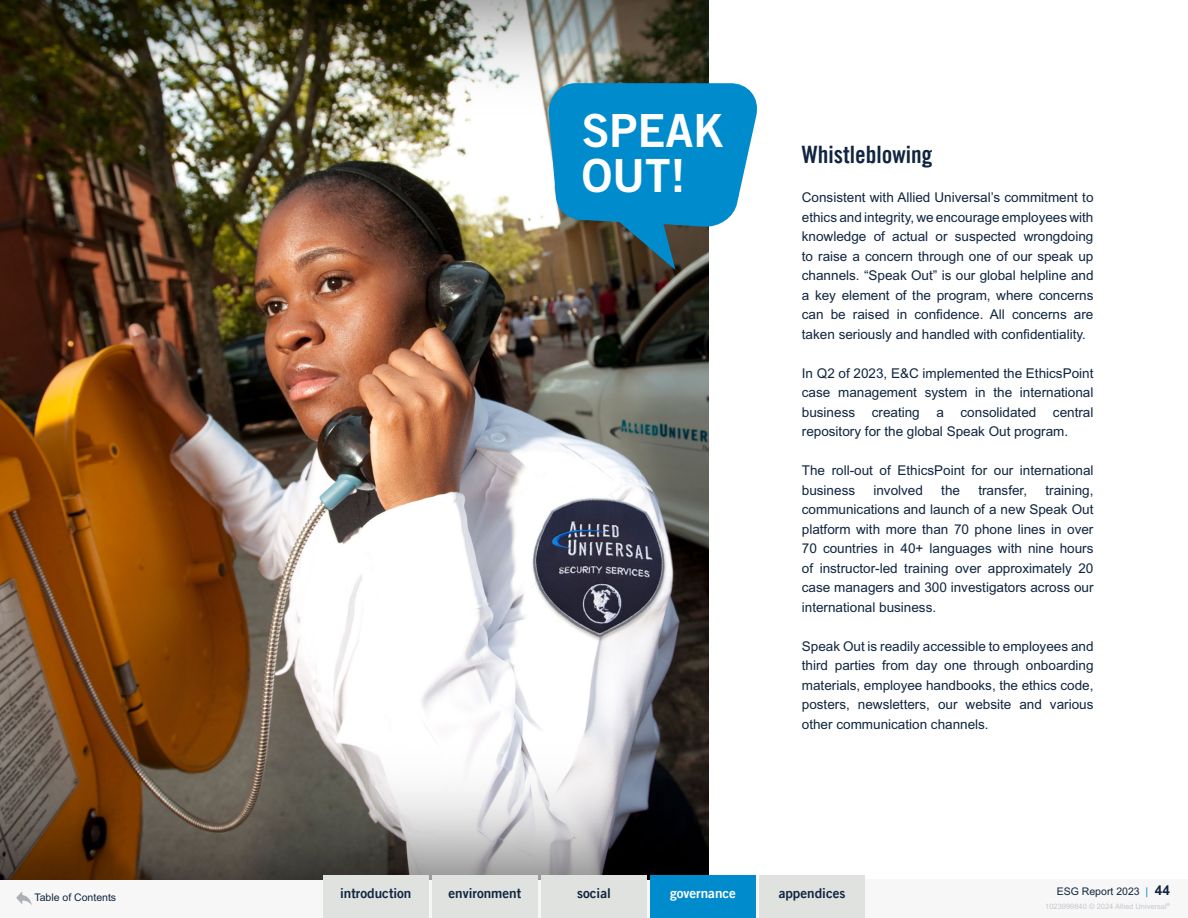
<style>
.page{position:relative;width:1188px;height:918px;background:#fff}
.page>*{position:absolute;margin:0;border:0;box-sizing:border-box;transform-origin:0 0}
.t1{font:45.75px/45px "Trade Gothic LT Std Bd 2";color:#fff}
.t2{font:24px "Trade Gothic LT Pro Bd Cn 20";color:#10253f}
.t3{font:13.5px/19.5px "Arial MT Std";color:#10253f;text-align:justify}
.t4{font:13.5px "Trade Gothic LT Pro Bd 2";color:#10253f}
.t5{font:13.5px "Trade Gothic LT Pro Bd 2";color:#fff}
.t6{font:10.5px "Arial MT Std";color:#10253f}
.t7{font:7.5px "Arial MT Std";color:#c3c8cf}
.s1{color:#008ccc}
.s2{font-weight:700;font-size:13.5px}
</style>
<div class="page">
<div style="left:0;top:879px;width:1188px;height:39px;background:#f7f7f7"></div>
<svg style="left:16px;top:891px;width:16px;height:14px"></svg>
<img style="left:0;top:0;width:708px;height:879px">
<svg style="left:549px;top:83px;width:208px;height:187px;background:#2c8db7"></svg>
<div style="left:323px;top:875px;width:106px;height:43px;background:#e0e2e0"></div>
<div style="left:432px;top:875px;width:106px;height:43px;background:#e0e2e0"></div>
<div style="left:541px;top:875px;width:106px;height:43px;background:#e0e2e0"></div>
<div style="left:650px;top:875px;width:106px;height:43px;background:#008ccc"></div>
<div style="left:759px;top:875px;width:106px;height:43px;background:#e0e2e0"></div>
<p class="t6" style="left:34px;top:891px;width:83px">Table of Contents</p>
<h1 class="t1" style="left:582px;top:107px;width:144px">SPEAK<br>OUT!</h1>
<h2 class="t2" style="left:802px;top:140px;width:132px">Whistleblowing</h2>
<p class="t3" style="left:802px;top:188px;width:293px">Consistent with Allied Universal’s commitment to ethics and integrity, we encourage employees with knowledge of actual or suspected wrongdoing to raise a concern through one of our speak up channels. “Speak Out” is our global helpline and a key element of the program, where concerns can be raised in confidence. All concerns are taken seriously and handled with confidentiality.</p>
<p class="t3" style="left:802px;top:363px;width:293px">In Q2 of 2023, E&amp;C implemented the EthicsPoint case management system in the international business creating a consolidated central repository for the global Speak Out program.</p>
<p class="t3" style="left:802px;top:461px;width:293px">The roll-out of EthicsPoint for our international business</p>
<p class="t3" style="left:873px;top:480px;width:51px">involved</p>
<p class="t3" style="left:941px;top:480px;width:20px">the</p>
<p class="t3" style="left:978px;top:480px;width:50px">transfer,</p>
<p class="t3" style="left:802px;top:480px;width:293px;text-indent:244px">training, communications and launch of a new Speak Out platform with more than 70 phone lines in over 70 countries in 40+ languages with nine hours of instructor-led training over approximately 20 case managers and 300 investigators across our international business.</p>
<p class="t3" style="left:802px;top:636px;width:293px">Speak Out is readily accessible to employees and third parties from day one through onboarding materials, employee handbooks, the ethics code, posters, newsletters, our website and various other communication channels.</p>
<p class="t4" style="left:340px;top:885px;width:73px">introduction</p>
<p class="t4" style="left:449px;top:885px;width:74px">environment</p>
<p class="t4" style="left:577px;top:885px;width:35px">social</p>
<p class="t5" style="left:670px;top:885px;width:68px">governance</p>
<p class="t4" style="left:779px;top:885px;width:68px">appendices</p>
<p class="t6" style="left:1057px;top:885px;width:115px">ESG Report 2023 <span class="s1">|</span> <span class="s2">44</span></p>
<p class="t7" style="left:1045px;top:902px;width:126px">1023999840 © 2024 Allied Universal<sup>®</sup></p>
</div>
